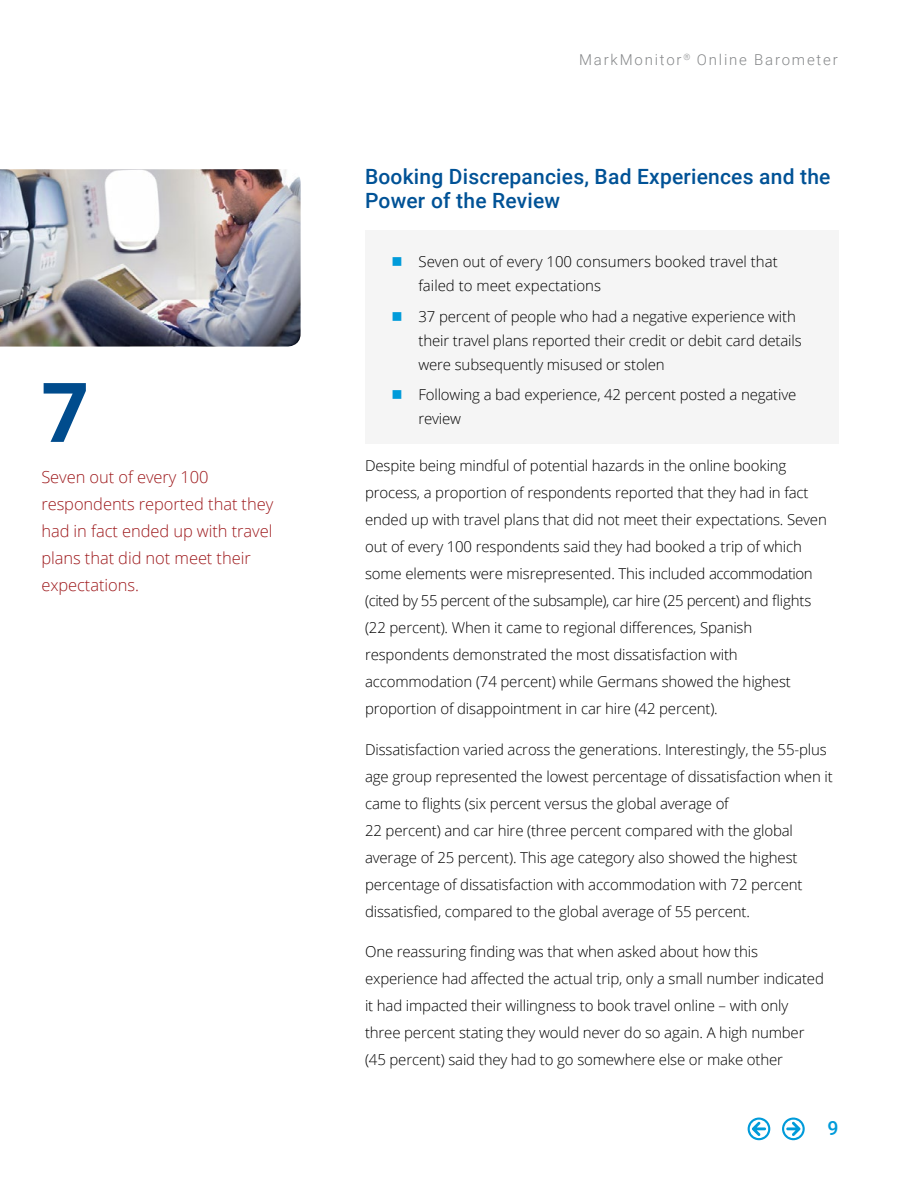
<style>
.page{position:relative;width:918px;height:1188px;background:#fff}
.page>*{position:absolute;margin:0;border:0;box-sizing:border-box;transform-origin:0 0}
.t1{font:700 82.5px "Open Sans";color:#004c8d}
.t2{font:500 21px/24px "Roboto";letter-spacing:.01em;color:#005296}
.t3{font:500 19.5px "Roboto";color:#009bda}
.t4{font:300 16.5px/27px "Open Sans";letter-spacing:-.005em;color:#9e1a1d}
.t5{font:300 15px/27px "Open Sans";letter-spacing:-.01em;color:#000}
.t6{font:300 15px "Roboto";letter-spacing:.12em;color:#86888a}
.s1{color:#009bda}
</style>
<div class="page">
<svg style="left:782px;top:1118px;width:23px;height:22px"></svg>
<svg style="left:748px;top:1118px;width:22px;height:22px"></svg>
<div style="left:365px;top:230px;width:473px;height:214px;background:#f5f5f5"></div>
<img style="left:0;top:169px;width:301px;height:178px">
<h1 class="t1" style="left:41px;top:354px;width:49px">7</h1>
<p class="t4" style="left:41px;top:463px;width:233px">Seven out of every 100 respondents reported that they had in fact ended up with travel plans that did not meet their expectations.</p>
<p class="t6" style="left:579px;top:49px;width:260px">MarkMonitor<sup>®</sup> Online Barometer</p>
<h2 class="t2" style="left:365px;top:164px;width:467px">Booking Discrepancies, Bad Experiences and the<br>Power of the Review</h2>
<p class="t5" style="left:418px;top:249px;width:361px;line-height:24px;text-indent:-27px"><span class="s1">■</span> Seven out of every 100 consumers booked travel that failed to meet expectations</p>
<p class="t5" style="left:418px;top:304px;width:385px;line-height:24px;text-indent:-27px"><span class="s1">■</span> 37 percent of people who had a negative experience with their travel plans reported their credit or debit card details were subsequently misused or stolen</p>
<p class="t5" style="left:418px;top:382px;width:379px;line-height:24px;text-indent:-27px"><span class="s1">■</span> Following a bad experience, 42 percent posted a negative review</p>
<p class="t5" style="left:365px;top:452px;width:463px">Despite being mindful of potential hazards in the online booking process, a proportion of respondents reported that they had in fact ended up with travel plans that did not meet their expectations. Seven out of every 100 respondents said they had booked a trip of which some elements were misrepresented. This included accommodation (cited by 55 percent of the subsample), car hire (25 percent) and flights (22 percent). When it came to regional differences, Spanish respondents demonstrated the most dissatisfaction with accommodation (74 percent) while Germans showed the highest proportion of disappointment in car hire (42 percent).</p>
<p class="t5" style="left:365px;top:735px;width:469px">Dissatisfaction varied across the generations. Interestingly, the 55-plus age group represented the lowest percentage of dissatisfaction when it came to flights (six percent versus the global average of<br>22 percent) and car hire (three percent compared with the global average of 25 percent). This age category also showed the highest percentage of dissatisfaction with accommodation with 72 percent dissatisfied, compared to the global average of 55 percent.</p>
<p class="t5" style="left:365px;top:938px;width:460px">One reassuring finding was that when asked about how this experience had affected the actual trip, only a small number indicated it had impacted their willingness to book travel online – with only three percent stating they would never do so again. A high number (45 percent) said they had to go somewhere else or make other</p>
<h3 class="t3" style="left:827px;top:1115px;width:13px">9</h3>
</div>
